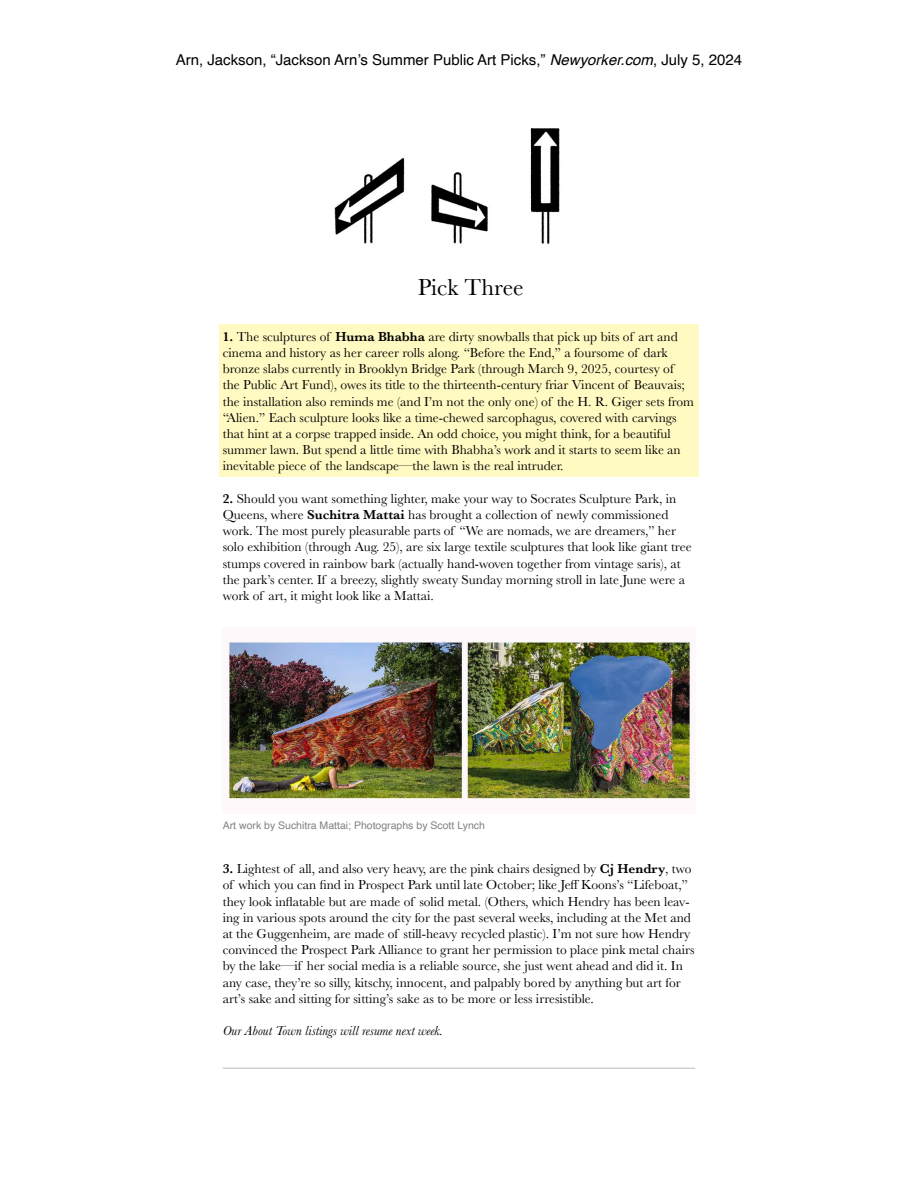
<style>
.page{position:relative;width:918px;height:1188px;background:#fff}
.page>*{position:absolute;margin:0;border:0;box-sizing:border-box;transform-origin:0 0}
.t1{font:24px "Baskerville";color:#000}
.t2{font:15px "Helvetica";color:#000}
.t3{font:13.5px/16.2px "Baskerville";color:#000}
.t4{font:italic 13.5px "Baskerville";color:#000}
.t5{font:10.5px "Helvetica";color:#808285}
.s1{font-style:italic}
.s2{font-weight:600}
</style>
<div class="page">
<div style="left:219px;top:325px;width:480px;height:152px;background:#fffac2"></div>
<img style="left:334px;top:128px;width:226px;height:116px">
<img style="left:227px;top:641px;width:465px;height:158px">
<hr style="left:223px;top:1068px;width:472px;height:1px;background:#bcbec0">
<p class="t2" style="left:176px;top:48px;width:568px">Arn, Jackson, “Jackson Arn’s Summer Public Art Picks,” <span class="s1">Newyorker.com</span>, July 5, 2024</p>
<h1 class="t1" style="left:418px;top:272px;width:108px">Pick Three</h1>
<p class="t3" style="left:223px;top:329px;width:473px"><span class="s2">1.</span> The sculptures of <span class="s2">Huma Bhabha</span> are dirty snowballs that pick up bits of art and cinema and history as her career rolls along. “Before the End,” a foursome of dark bronze slabs currently in Brooklyn Bridge Park (through March 9, 2025, courtesy of the Public Art Fund), owes its title to the thirteenth-century friar Vincent of Beauvais; the installation also reminds me (and I’m not the only one) of the H. R. Giger sets from “Alien.” Each sculpture looks like a time-chewed sarcophagus, covered with carvings that hint at a corpse trapped inside. An odd choice, you might think, for a beautiful summer lawn. But spend a little time with Bhabha’s work and it starts to seem like an inevitable piece of the landscape—the lawn is the real intruder.</p>
<p class="t3" style="left:223px;top:491px;width:470px"><span class="s2">2.</span> Should you want something lighter, make your way to Socrates Sculpture Park, in Queens, where <span class="s2">Suchitra Mattai</span> has brought a collection of newly commissioned work. The most purely pleasurable parts of “We are nomads, we are dreamers,” her solo exhibition (through Aug. 25), are six large textile sculptures that look like giant tree stumps covered in rainbow bark (actually hand-woven together from vintage saris), at the park’s center. If a breezy, slightly sweaty Sunday morning stroll in late June were a work of art, it might look like a Mattai.</p>
<p class="t5" style="left:223px;top:817px;width:264px">Art work by Suchitra Mattai; Photographs by Scott Lynch</p>
<p class="t3" style="left:223px;top:861px;width:473px"><span class="s2">3.</span> Lightest of all, and also very heavy, are the pink chairs designed by <span class="s2">Cj Hendry</span>, two of which you can find in Prospect Park until late October; like Jeff Koons’s “Lifeboat,” they look inflatable but are made of solid metal. (Others, which Hendry has been leav&shy;ing in various spots around the city for the past several weeks, including at the Met and at the Guggenheim, are made of still-heavy recycled plastic). I’m not sure how Hendry convinced the Prospect Park Alliance to grant her permission to place pink metal chairs by the lake—if her social media is a reliable source, she just went ahead and did it. In any case, they’re so silly, kitschy, innocent, and palpably bored by anything but art for art’s sake and sitting for sitting’s sake as to be more or less irresistible.</p>
<p class="t4" style="left:223px;top:1022px;width:222px">Our About Town listings will resume next week.</p>
</div>
